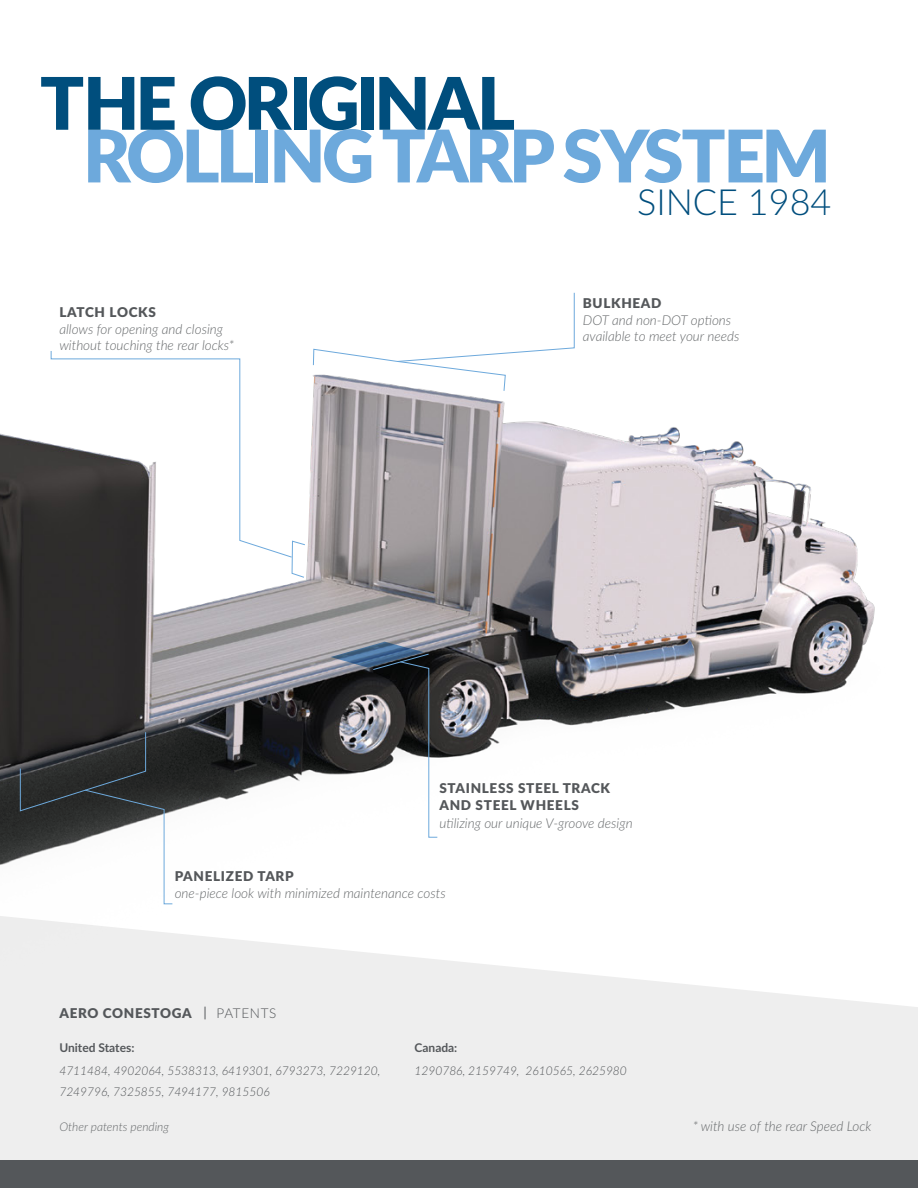
<style>
.page{position:relative;width:918px;height:1188px;background:#fff}
.page>*{position:absolute;margin:0;border:0;box-sizing:border-box;transform-origin:0 0}
.t1{font:300 36px "Lato";color:#004e7d}
.t2{font:italic 300 13.5px/16.5px "Lato";color:#65686a}
.t3{font:900 13.5px/16.5px "Lato";letter-spacing:.05em;color:#54575a}
.t4{font:italic 300 12px/21px "Lato";color:#54575a}
.t5{font:700 12px "Lato";color:#54575a}
.t6{font:italic 300 12px "Lato";color:#65686a}
.s1{font-weight:400}
.s2{font-weight:300}
</style>
<div class="page">
<div style="left:889px;top:1004px;width:29px;height:157px;background:#eee"></div>
<img style="left:0;top:127px;width:889px;height:1034px">
<div style="left:0;top:1161px;width:918px;height:27px;background:#54575a"></div>
<svg style="left:564px;top:129px;width:262px;height:54px"></svg>
<svg style="left:291px;top:540px;width:15px;height:38px"></svg>
<svg style="left:50px;top:350px;width:243px;height:208px"></svg>
<svg style="left:19px;top:731px;width:154px;height:174px"></svg>
<svg style="left:313px;top:292px;width:262px;height:100px"></svg>
<svg style="left:331px;top:642px;width:107px;height:196px"></svg>
<svg style="left:41px;top:76px;width:331px;height:107px"></svg>
<div style="left:361px;top:77px;width:12px;height:53px;background:#004e7d"></div>
<svg style="left:379px;top:77px;width:175px;height:105px"></svg>
<p class="t3" style="left:59px;top:303px;width:98px">LATCH LOCKS</p>
<p class="t2" style="left:59px;top:320px;width:176px">allows for opening and closing without touching the rear locks*</p>
<h1 class="t1" style="left:637px;top:177px;width:196px">SINCE 1984</h1>
<p class="t3" style="left:583px;top:294px;width:80px">BULKHEAD</p>
<p class="t2" style="left:583px;top:311px;width:158px">DOT and non-DOT options available to meet your needs</p>
<p class="t3" style="left:439px;top:779px;width:172px">STAINLESS STEEL TRACK<br>AND STEEL WHEELS</p>
<p class="t2" style="left:439px;top:814px;width:195px">utilizing our unique V-groove design</p>
<p class="t3" style="left:175px;top:867px;width:121px">PANELIZED TARP</p>
<p class="t2" style="left:175px;top:884px;width:273px">one-piece look with minimized maintenance costs</p>
<p class="t3" style="left:59px;top:1004px;width:219px">AERO CONESTOGA <span class="s1">|</span> <span class="s2">PATENTS</span></p>
<p class="t5" style="left:59px;top:1039px;width:77px">United States:</p>
<p class="t4" style="left:59px;top:1060px;width:323px">4711484, 4902064, 5538313, 6419301, 6793273, 7229120,<br>7249796, 7325855, 7494177, 9815506</p>
<p class="t6" style="left:59px;top:1118px;width:111px">Other patents pending</p>
<p class="t5" style="left:415px;top:1039px;width:44px">Canada:</p>
<p class="t4" style="left:415px;top:1060px;width:214px">1290786, 2159749, 2610565, 2625980</p>
<p class="t2" style="left:693px;top:1117px;width:180px">* with use of the rear Speed Lock</p>
</div>
